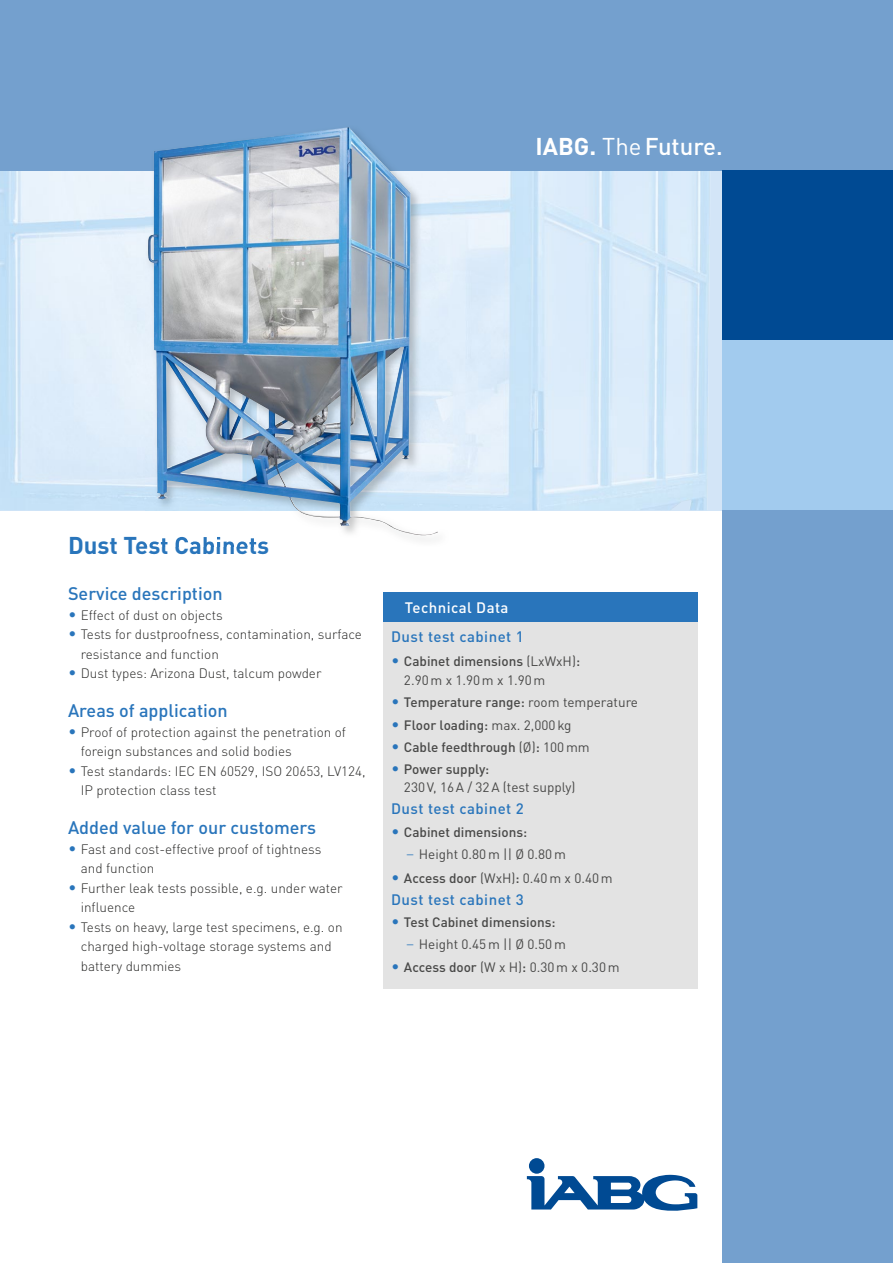
<style>
.page{position:relative;width:893px;height:1263px;background:#fff}
.page>*{position:absolute;margin:0;border:0;box-sizing:border-box;transform-origin:0 0}
.t1{font:700 24px "DINOT";color:#2975bb}
.t2{font:500 24px "DINOT";color:#fff}
.t3{font:500 18px "DINOT";color:#2975bb}
.t4{font:500 15px "DINOT";letter-spacing:.03em;color:#2975bb}
.t5{font:500 15px "DINOT";letter-spacing:.03em;color:#fff}
.t6{font:300 13.5px/19.5px "DINOT";color:#282827}
.t7{font:13.5px/19.5px "DINOT";color:#494948}
.t8{font:500 13.5px "DINOT";color:#494948}
.s1{font-weight:700}
.s2{font-weight:400}
.s3{font-size:15.75px;color:#2975bb}
.s4{font-weight:300;font-size:15.75px;color:#2975bb}
.s5{font-weight:500}
</style>
<div class="page">
<div style="left:383px;top:592px;width:314px;height:30px;background:#2975bb"></div>
<div style="left:383px;top:622px;width:314px;height:367px;background:#e3e3e3"></div>
<img style="left:0;top:170px;width:710px;height:340px">
<div style="left:0;top:0;width:893px;height:170px;background:#74a0ce"></div>
<div style="left:723px;top:170px;width:170px;height:170px;background:#004a93"></div>
<div style="left:723px;top:340px;width:170px;height:170px;background:#a2cbee"></div>
<div style="left:723px;top:510px;width:170px;height:753px;background:#74a0ce"></div>
<div style="left:529px;top:1158px;width:15px;height:16px;background:#004a93;border-radius:50%"></div>
<svg style="left:526px;top:1175px;width:171px;height:36px"></svg>
<img style="left:145px;top:170px;width:304px;height:370px">
<img style="left:145px;top:537px;width:123px;height:10px">
<img style="left:148px;top:127px;width:290px;height:409px">
<h1 class="t2" style="left:535px;top:131px;width:189px"><span class="s1">IABG.</span> <span class="s2">The</span> Future.</h1>
<h1 class="t1" style="left:68px;top:530px;width:203px">Dust Test Cabinets</h1>
<h2 class="t3" style="left:68px;top:582px;width:156px">Service description</h2>
<p class="t6" style="left:68px;top:605px;width:156px"><span class="s3">•</span> Effect of dust on objects</p>
<p class="t6" style="left:81px;top:624px;width:283px;text-indent:-13px"><span class="s3">•</span> Tests for dustproofness, contamination, surface resistance and function</p>
<p class="t6" style="left:68px;top:663px;width:255px"><span class="s3">•</span> Dust types: Arizona Dust, talcum powder</p>
<h2 class="t3" style="left:68px;top:699px;width:161px">Areas of application</h2>
<p class="t6" style="left:81px;top:722px;width:267px;text-indent:-13px"><span class="s3">•</span> Proof of protection against the penetration of foreign substances and solid bodies</p>
<p class="t6" style="left:81px;top:761px;width:286px;text-indent:-13px"><span class="s3">•</span> Test standards: IEC EN 60529, ISO 20653, LV124,<br>IP protection class test</p>
<h2 class="t3" style="left:68px;top:816px;width:250px">Added value for our customers</h2>
<p class="t6" style="left:81px;top:839px;width:242px;text-indent:-13px"><span class="s3">•</span> Fast and cost-effective proof of tightness and function</p>
<p class="t6" style="left:81px;top:878px;width:264px;text-indent:-13px"><span class="s3">•</span> Further leak tests possible, e.g. under water influence</p>
<p class="t6" style="left:81px;top:917px;width:263px;text-indent:-13px"><span class="s3">•</span> Tests on heavy, large test specimens, e.g. on charged high-voltage storage systems and battery dummies</p>
<p class="t5" style="left:405px;top:598px;width:105px">Technical Data</p>
<p class="t4" style="left:391px;top:627px;width:134px">Dust test cabinet 1</p>
<p class="t7" style="left:404px;top:651px;width:178px;text-indent:-13px"><span class="s4">•</span> <span class="s5">Cabinet dimensions</span> (LxWxH)<span class="s5">:<br></span>2.90 m x 1.90 m x 1.90 m</p>
<p class="t8" style="left:391px;top:694px;width:248px"><span class="s4">•</span> Temperature range: <span class="s2">room temperature</span></p>
<p class="t8" style="left:391px;top:716px;width:182px"><span class="s4">•</span> Floor loading: <span class="s2">max. 2,000 kg</span></p>
<p class="t8" style="left:391px;top:738px;width:200px"><span class="s4">•</span> Cable feedthrough <span class="s2">(Ø)</span>: <span class="s2">100 mm</span></p>
<p class="t7" style="left:404px;top:760px;width:173px;line-height:18px;text-indent:-13px"><span class="s4">•</span> <span class="s5">Power supply:<br></span>230 V, 16 A / 32 A (test supply)</p>
<p class="t4" style="left:391px;top:799px;width:134px">Dust test cabinet 2</p>
<p class="t8" style="left:391px;top:823px;width:138px"><span class="s4">•</span> Cabinet dimensions:</p>
<p class="t7" style="left:406px;top:844px;width:161px"><span class="s4">–</span> Height 0.80 m || Ø 0.80 m</p>
<p class="t7" style="left:391px;top:868px;width:223px"><span class="s4">•</span> <span class="s5">Access door</span> (WxH)<span class="s5">:</span> 0.40 m x 0.40 m</p>
<p class="t4" style="left:391px;top:890px;width:134px">Dust test cabinet 3</p>
<p class="t8" style="left:391px;top:914px;width:166px"><span class="s4">•</span> Test Cabinet dimensions:</p>
<p class="t7" style="left:406px;top:935px;width:161px"><span class="s4">–</span> Height 0.45 m || Ø 0.50 m</p>
<p class="t7" style="left:391px;top:957px;width:230px"><span class="s4">•</span> <span class="s5">Access door</span> (W x H)<span class="s5">:</span> 0.30 m x 0.30 m</p>
</div>
